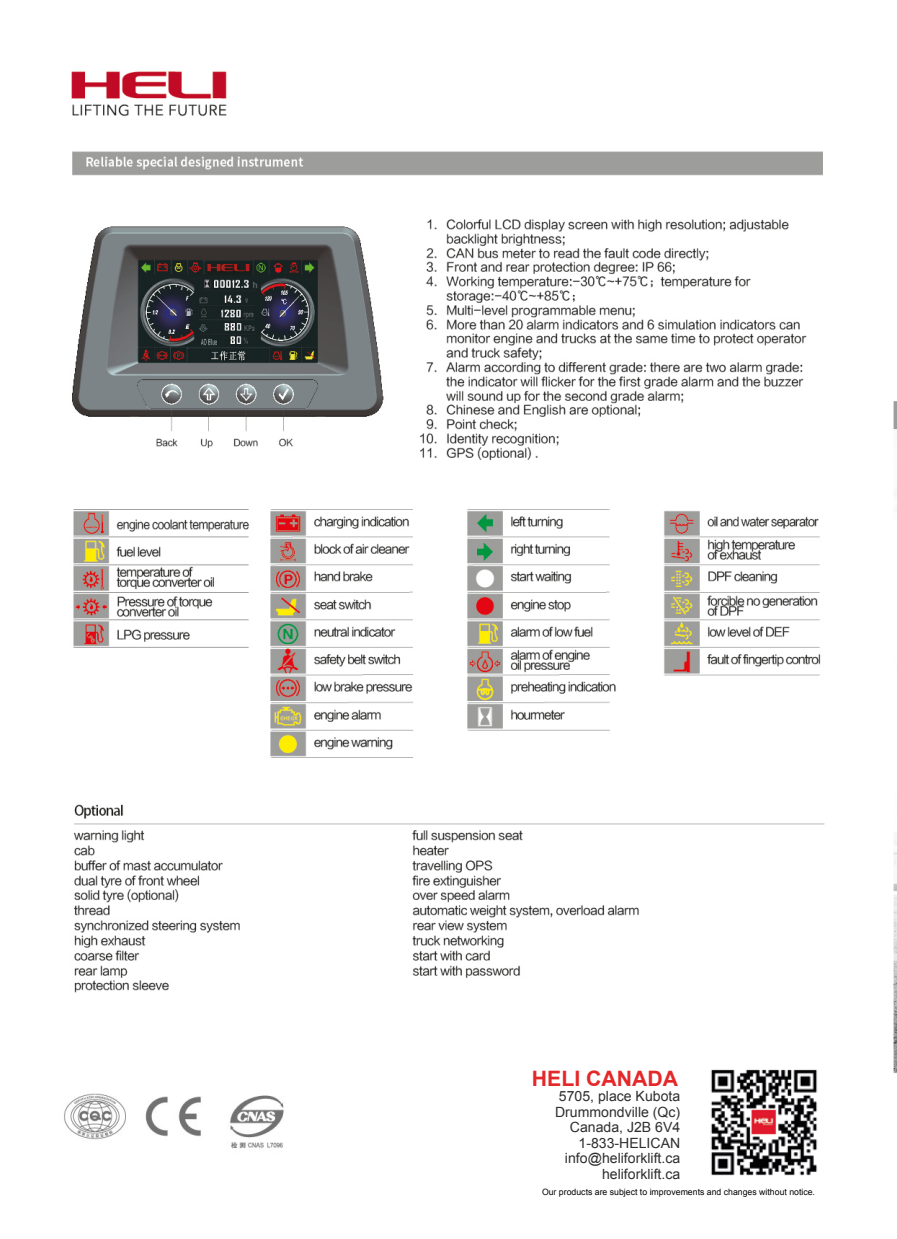
<style>
.page{position:relative;width:897px;height:1239px;background:#fff}
.page>*{position:absolute;margin:0;border:0;box-sizing:border-box;transform-origin:0 0}
.t1{font:700 21.3px "Arial";color:#e42829}
.t2{font:14.1px/15.5px "Arial";color:#2e2e2d;text-align:right}
.t3{font:8.7px "Arial";color:#010101}
</style>
<div class="page">
<img style="left:71px;top:71px;width:826px;height:1003px">
<div style="left:60px;top:1030px;width:793px;height:172px;background:#fff"></div>
<img style="left:711px;top:1069px;width:107px;height:107px">
<img style="left:64px;top:1093px;width:220px;height:56px">
<h1 class="t1" style="left:532px;top:1064px;width:148px">HELI CANADA</h1>
<p class="t2" style="left:555px;top:1088px;width:127px">5705, place Kubota<br>Drummondville (Qc)<br>Canada, J2B 6V4<br>1-833-HELICAN info@heliforklift.ca heliforklift.ca</p>
<p class="t3" style="left:542px;top:1186px;width:274px">Our products are subject to improvements and changes without notice.</p>
</div>
